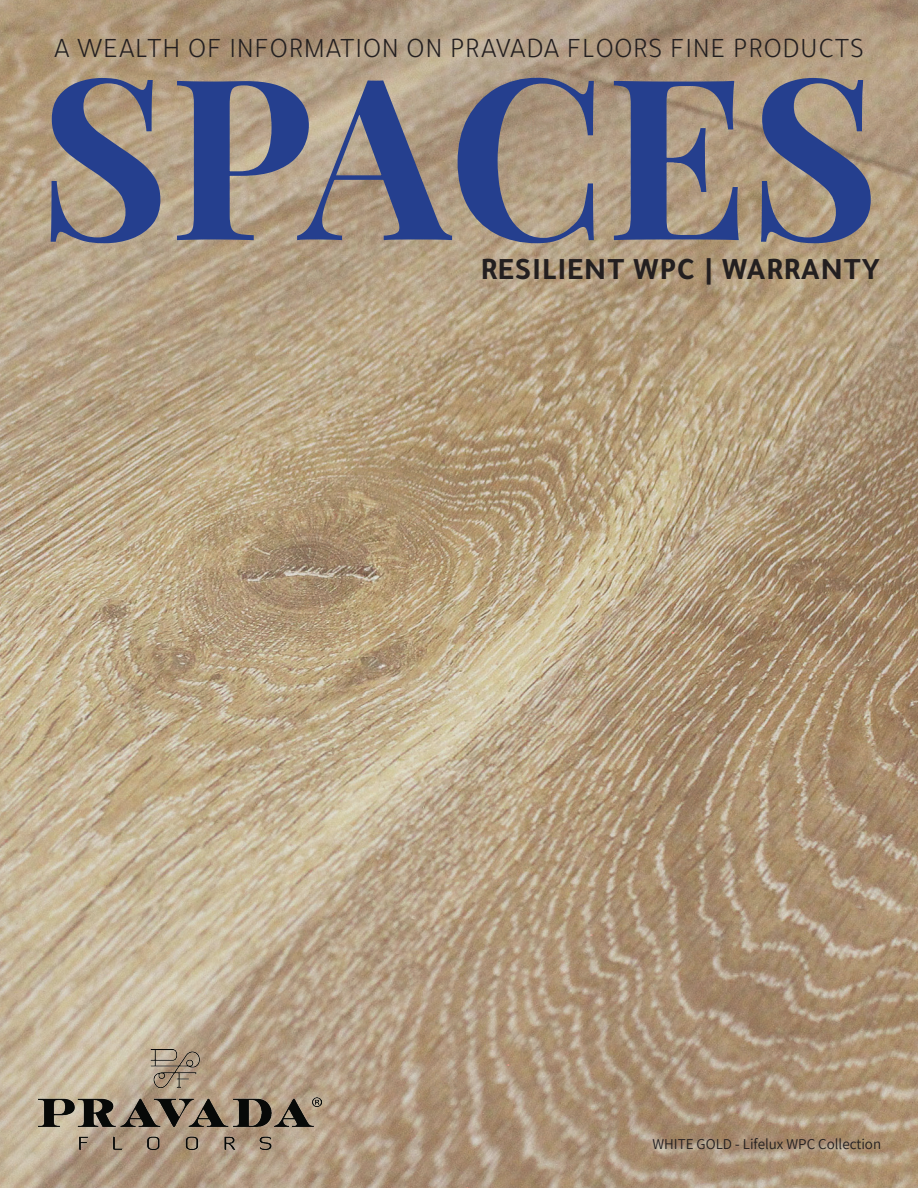
<style>
.page{position:relative;width:918px;height:1188px;background:#fff}
.page>*{position:absolute;margin:0;border:0;box-sizing:border-box;transform-origin:0 0}
.t1{font:224.85px "Playfair Display";color:#253f8e}
.t2{font:700 31.5px "Tajawal";letter-spacing:.025em;color:#231f20}
.t3{font:300 28.5px "Tajawal";letter-spacing:.025em;color:#231f20}
.t4{font:15px "Assistant";color:#231f20}
</style>
<div class="page">
<img style="left:0;top:0;width:918px;height:1188px">
<img style="left:38px;top:1049px;width:283px;height:101px">
<p class="t3" style="left:54px;top:29px;width:811px">A WEALTH OF INFORMATION ON PRAVADA FLOORS FINE PRODUCTS</p>
<h1 class="t1" style="left:38px;top:-20px;width:843px">SPACES</h1>
<p class="t2" style="left:480px;top:246px;width:401px">RESILIENT WPC | WARRANTY</p>
<p class="t4" style="left:652px;top:1133px;width:230px">WHITE GOLD - Lifelux WPC Collection</p>
</div>
